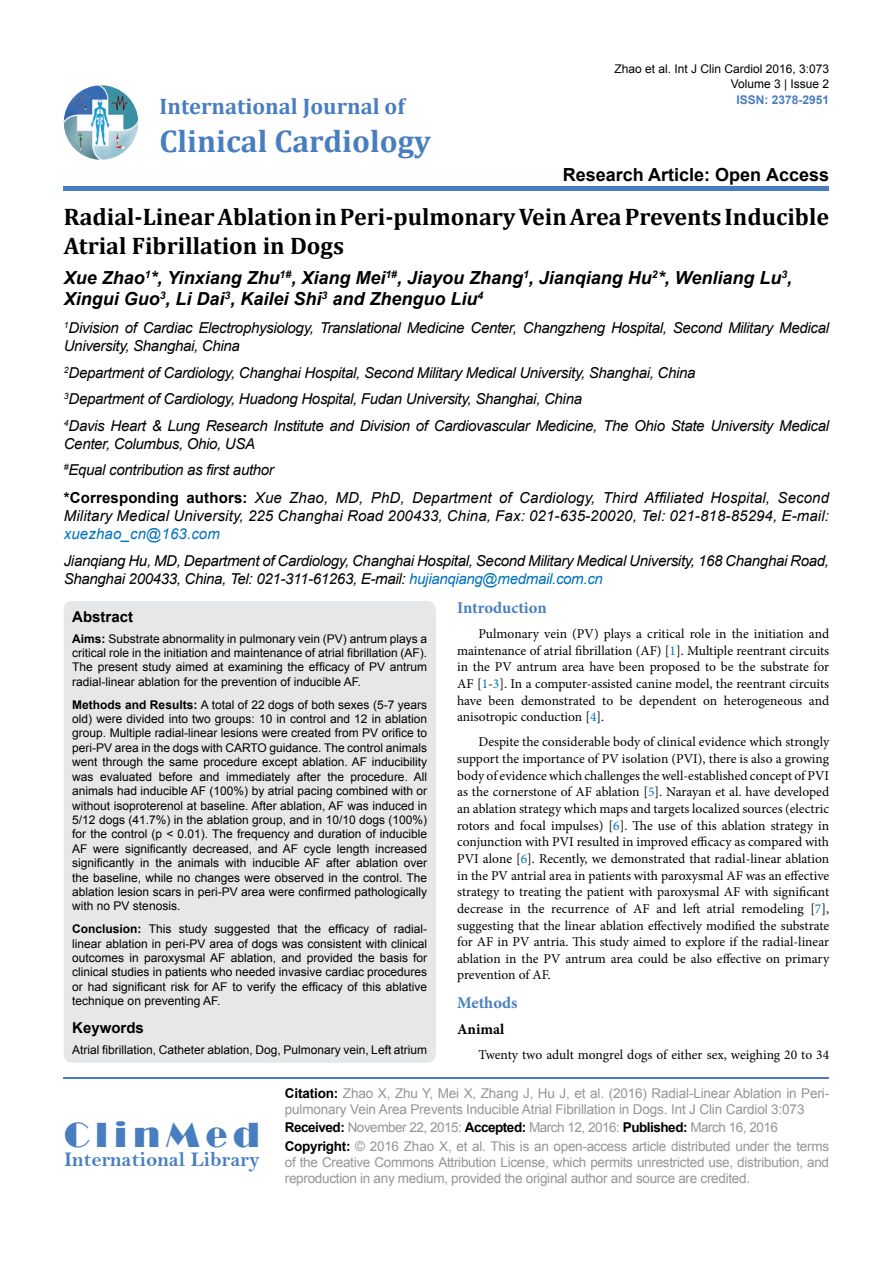
<style>
.page{position:relative;width:893px;height:1263px;background:#fff}
.page>*{position:absolute;margin:0;border:0;box-sizing:border-box;transform-origin:0 0}
.t1{font:36px "Broadway";letter-spacing:.16em;color:#487ec0}
.t2{font:700 31.5px "Cambria";color:#487ec0}
.t3{font:700 24px/28.8px "Cambria";color:#000}
.t4{font:700 22.5px "Cambria";color:#487ec0}
.t5{font:21px "Bell MT Bold";color:#487ec0}
.t6{font:italic 700 18px/21.6px "Arial";color:#000}
.t7{font:700 18px "Arial";color:#000}
.t8{font:700 16.5px "Minion Pro";color:#487ec0}
.t9{font:italic 15.15px "Arial";letter-spacing:.01em;color:#000}
.t10{font:italic 15px/26.5px "Arial";letter-spacing:-.02em;color:#000}
.t11{font:italic 15px/18px "Arial";letter-spacing:.01em;color:#000}
.t12{font:700 15px "Arial";color:#000}
.t13{font:700 15px "Minion Pro";color:#000}
.t14{font:13.5px/16.6px "Minion Pro";color:#000;text-align:justify}
.t15{font:13.5px/16.2px "Arial";letter-spacing:-.02em;color:#939598}
.t16{font:12px/14.4px "Arial";color:#000;text-align:justify}
.t17{font:700 12px "Arial";color:#487ec0}
.s1{font-weight:700;font-style:normal}
.s2{font-size:15.15px}
.s3{color:#0072bc}
.s4{font-weight:700}
.s5{font-weight:700;color:#000}
</style>
<div class="page">
<img style="left:64px;top:85px;width:74px;height:75px;border-radius:37px">
<div style="left:64px;top:186px;width:765px;height:5px;background:#487ec0"></div>
<hr style="left:64px;top:1077px;width:765px;height:2px;background:#487ec0">
<div style="left:64px;top:601px;width:372px;height:462px;background:#e6e7e8;border-radius:9px"></div>
<h3 class="t4" style="left:160px;top:91px;width:247px">International Journal of</h3>
<h2 class="t2" style="left:160px;top:119px;width:273px">Clinical Cardiology</h2>
<p class="t16" style="left:614px;top:61px;width:216px">Zhao et al. Int J Clin Cardiol 2016, 3:073</p>
<p class="t17" style="left:736px;top:92px;width:94px">ISSN: 2378-2951</p>
<p class="t16" style="left:731px;top:77px;width:100px">Volume 3 | Issue 2</p>
<h3 class="t7" style="left:563px;top:163px;width:268px">Research Article: Open Access</h3>
<h3 class="t3" style="left:64px;top:202px;width:767px">Radial-Linear Ablation in Peri-pulmonary Vein Area Prevents Inducible<br>Atrial Fibrillation in Dogs</h3>
<h3 class="t6" style="left:64px;top:267px;width:730px">Xue Zhao<sup>1</sup>*, Yinxiang Zhu<sup>1#</sup>, Xiang Mei<sup>1#</sup>, Jiayou Zhang<sup>1</sup>, Jianqiang Hu<sup>2</sup>*, Wenliang Lu<sup>3</sup>,<br>Xingui Guo<sup>3</sup>, Li Dai<sup>3</sup>, Kailei Shi<sup>3</sup> and Zhenguo Liu<sup>4</sup></h3>
<p class="t10" style="left:64px;top:319px;width:767px;line-height:18px"><sup>1</sup>Division of Cardiac Electrophysiology, Translational Medicine Center, Changzheng Hospital, Second Military Medical<br>University, Shanghai, China</p>
<p class="t10" style="left:64px;top:360px;width:767px"><sup>2</sup>Department of Cardiology, Changhai Hospital, Second Military Medical University, Shanghai, China<br><sup>3</sup>Department of Cardiology, Huadong Hospital, Fudan University, Shanghai, China<br><sup>4</sup>Davis Heart &amp; Lung Research Institute and Division of Cardiovascular Medicine, The Ohio State University Medical</p>
<p class="t10" style="left:64px;top:431px;width:212px">Center, Columbus, Ohio, USA <sup>#</sup>Equal contribution as first author</p>
<p class="t9" style="left:64px;top:488px;width:767px"><span class="s1">*Corresponding authors:</span> Xue Zhao, MD, PhD, Department of Cardiology, Third Affiliated Hospital, Second</p>
<p class="t11" style="left:64px;top:507px;width:767px"><span class="s2">Military Medical University,</span> 225 Changhai Road 200433, China, Fax: 021-635-20020, Tel: 021-818-85294, E-mail: <span class="s3">xuezhao_cn@163.com</span></p>
<p class="t10" style="left:64px;top:552px;width:767px;line-height:18px">Jianqiang Hu, MD, Department of Cardiology, Changhai Hospital, Second Military Medical University, 168 Changhai Road,<br>Shanghai 200433, China, Tel: 021-311-61263, E-mail: <span class="s3">hujianqiang@medmail.com.cn</span></p>
<h3 class="t8" style="left:457px;top:596px;width:91px">Introduction</h3>
<p class="t14" style="left:457px;top:625px;width:374px;text-indent:21px">Pulmonary vein (PV) plays a critical role in the initiation and maintenance of atrial fibrillation (AF) [<span class="s3">1</span>]. Multiple reentrant circuits in the PV antrum area have been proposed to be the substrate for AF [<span class="s3">1</span>-<span class="s3">3</span>]. In a computer-assisted canine model, the reentrant circuits have been demonstrated to be dependent on heterogeneous and anisotropic conduction [<span class="s3">4</span>].</p>
<p class="t14" style="left:457px;top:734px;width:374px;text-indent:21px">Despite the considerable body of clinical evidence which strongly support the importance of PV isolation (PVI), there is also a growing body of evidence which challenges the well-established concept of PVI as the cornerstone of AF ablation [<span class="s3">5</span>]. Narayan et al. have developed an ablation strategy which maps and targets localized sources (electric rotors and focal impulses) [<span class="s3">6</span>]. The use of this ablation strategy in conjunction with PVI resulted in improved efficacy as compared with PVI alone [<span class="s3">6</span>]. Recently, we demonstrated that radial-linear ablation in the PV antrial area in patients with paroxysmal AF was an effective strategy to treating the patient with paroxysmal AF with significant decrease in the recurrence of AF and left atrial remodeling [<span class="s3">7</span>], suggesting that the linear ablation effectively modified the substrate for AF in PV antria. This study aimed to explore if the radial-linear ablation in the PV antrum area could be also effective on primary prevention of AF.</p>
<h3 class="t8" style="left:457px;top:991px;width:62px">Methods</h3>
<p class="t13" style="left:457px;top:1019px;width:49px">Animal</p>
<p class="t14" style="left:478px;top:1046px;width:352px">Twenty two adult mongrel dogs of either sex, weighing 20 to 34</p>
<p class="t12" style="left:72px;top:606px;width:62px">Abstract</p>
<p class="t16" style="left:72px;top:631px;width:356px"><span class="s4">Aims:</span> Substrate abnormality in pulmonary vein (PV) antrum plays a critical role in the initiation and maintenance of atrial fibrillation (AF).<br>The present study aimed at examining the efficacy of PV antrum radial-linear ablation for the prevention of inducible AF.</p>
<p class="t16" style="left:72px;top:697px;width:356px"><span class="s4">Methods and Results:</span> A total of 22 dogs of both sexes (5-7 years old) were divided into two groups: 10 in control and 12 in ablation group. Multiple radial-linear lesions were created from PV orifice to peri-PV area in the dogs with CARTO guidance. The control animals went through the same procedure except ablation. AF inducibility was evaluated before and immediately after the procedure. All animals had inducible AF (100%) by atrial pacing combined with or without isoproterenol at baseline. After ablation, AF was induced in 5/12 dogs (41.7%) in the ablation group, and in 10/10 dogs (100%) for the control (p &lt; 0.01). The frequency and duration of inducible AF were significantly decreased, and AF cycle length increased significantly in the animals with inducible AF after ablation over the baseline, while no changes were observed in the control. The ablation lesion scars in peri-PV area were confirmed pathologically with no PV stenosis.</p>
<p class="t16" style="left:72px;top:922px;width:356px"><span class="s4">Conclusion:</span> This study suggested that the efficacy of radial&shy;linear ablation in peri-PV area of dogs was consistent with clinical outcomes in paroxysmal AF ablation, and provided the basis for clinical studies in patients who needed invasive cardiac procedures or had significant risk for AF to verify the efficacy of this ablative technique on preventing AF.</p>
<p class="t12" style="left:72px;top:1018px;width:73px">Keywords</p>
<p class="t16" style="left:72px;top:1043px;width:356px">Atrial fibrillation, Catheter ablation, Dog, Pulmonary vein, Left atrium</p>
<h1 class="t1" style="left:64px;top:1113px;width:197px">ClinMed</h1>
<h3 class="t5" style="left:64px;top:1147px;width:197px">International Library</h3>
<p class="t15" style="left:285px;top:1085px;width:546px"><span class="s5">Citation:</span> Zhao X, Zhu Y, Mei X, Zhang J, Hu J, et al. (2016) Radial-Linear Ablation in Peri&shy;pulmonary Vein Area Prevents Inducible Atrial Fibrillation in Dogs. Int J Clin Cardiol 3:073</p>
<p class="t15" style="left:285px;top:1118px;width:546px;line-height:18.3px"><span class="s5">Received:</span> November 22, 2015: <span class="s5">Accepted:</span> March 12, 2016: <span class="s5">Published:</span> March 16, 2016<br><span class="s5">Copyright:</span> © 2016 Zhao X, et al. This is an open-access article distributed under the terms</p>
<p class="t15" style="left:285px;top:1154px;width:546px">of the Creative Commons Attribution License, which permits unrestricted use, distribution, and reproduction in any medium, provided the original author and source are credited.</p>
</div>
